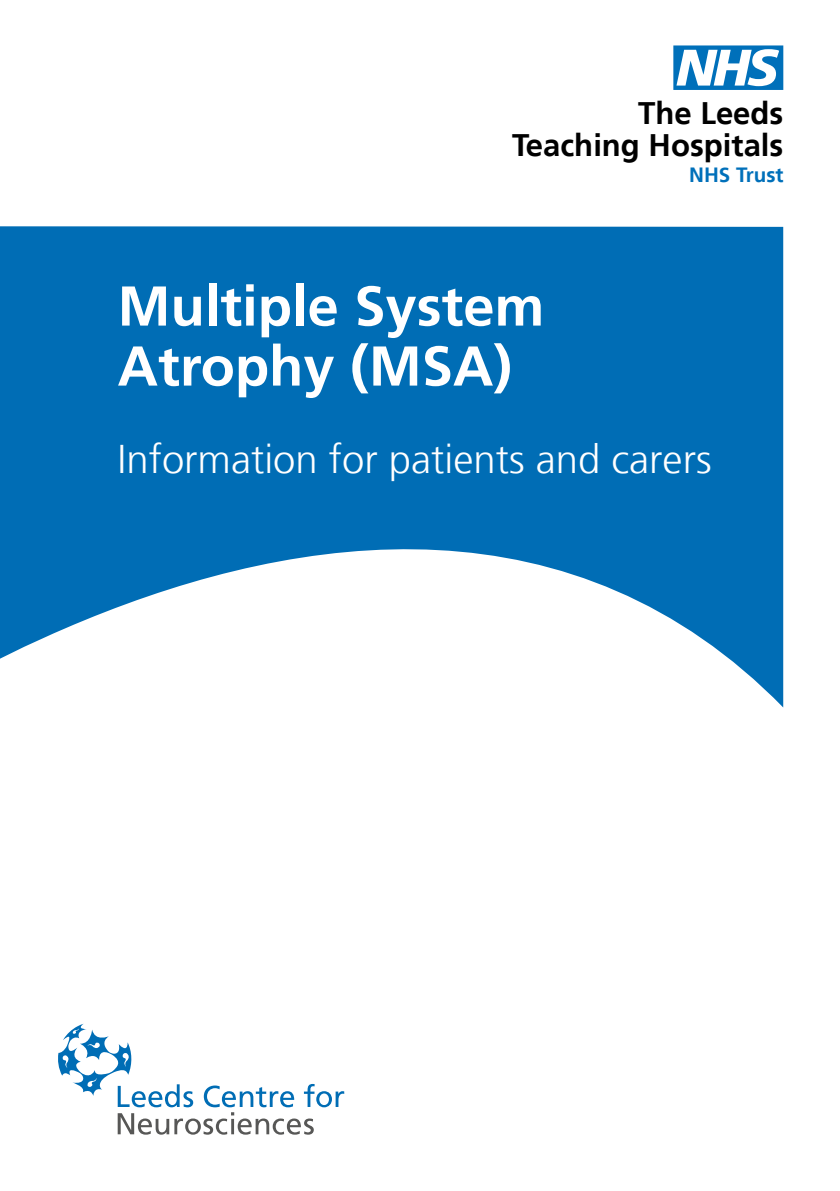
<style>
.page{position:relative;width:840px;height:1191px;background:#fff}
.page>*{position:absolute;margin:0;border:0;box-sizing:border-box;transform-origin:0 0}
.t1{font:62.2px "NHS";color:#0070ba}
.t2{font:700 56px/60px "Frutiger LT";color:#fff}
.t3{font:300 40px "Frutiger LT";color:#fff}
.t4{font:700 31px "Frutiger LT";color:#000}
.t5{font:700 20.6px "Frutiger LT";color:#0070ba}
</style>
<div class="page">
<svg style="left:0;top:226px;width:782px;height:480px;fill:#006db5"></svg>
<svg style="left:58px;top:1023px;width:286px;height:111px"></svg>
<h1 class="t1" style="left:673px;top:33px;width:111px">n</h1>
<p class="t4" style="left:638px;top:95px;width:147px">The Leeds</p>
<p class="t4" style="left:512px;top:127px;width:273px">Teaching Hospitals</p>
<p class="t5" style="left:688px;top:162px;width:96px">NHS Trust</p>
<h2 class="t2" style="left:117px;top:276px;width:428px">Multiple System<br>Atrophy (MSA)</h2>
<p class="t3" style="left:117px;top:437px;width:595px">Information for patients and carers</p>
</div>
